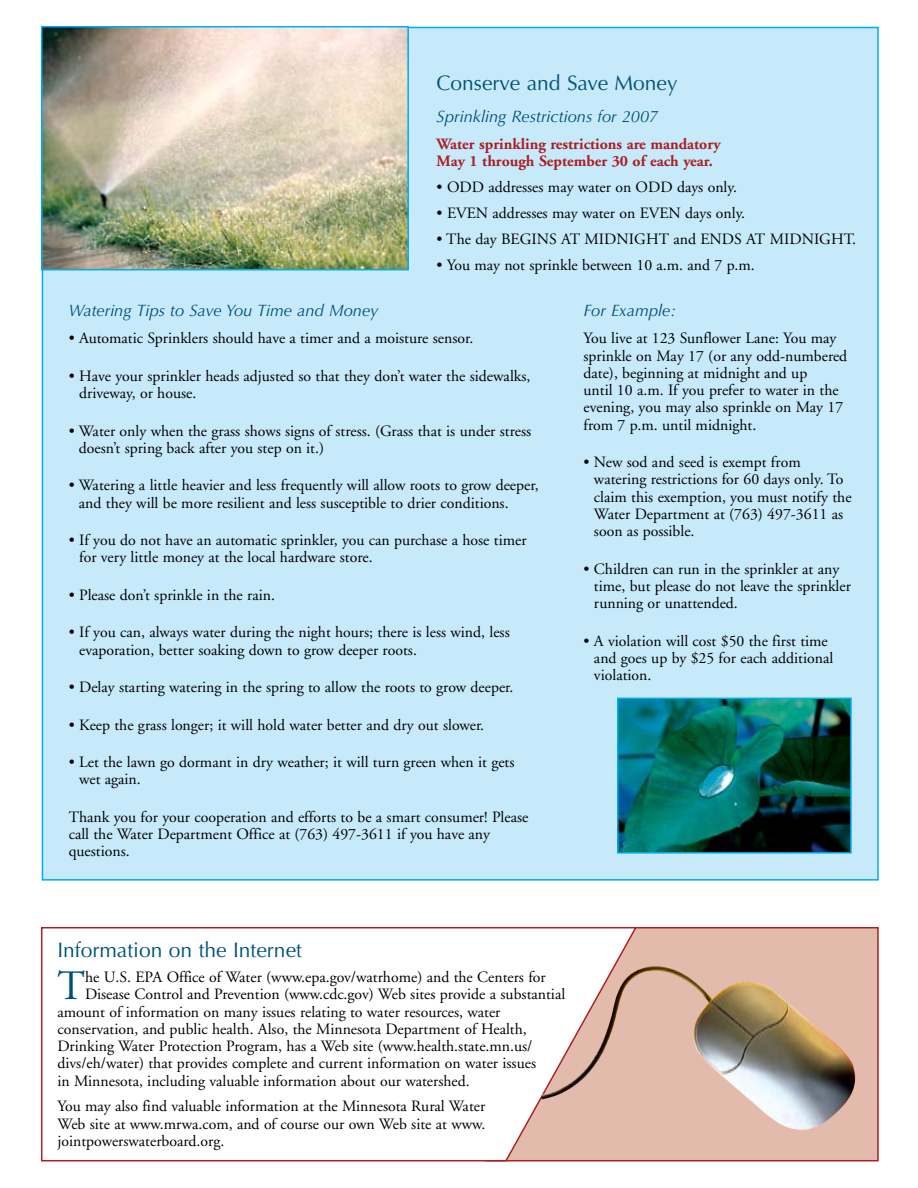
<style>
.page{position:relative;width:918px;height:1188px;background:#fff}
.page>*{position:absolute;margin:0;border:0;box-sizing:border-box;transform-origin:0 0}
.t1{font:41.7px "Adobe Garamond";color:#00527a}
.t2{font:21px "Optima";color:#00527a}
.t3{font:italic 16.5px "Optima";color:#00527a}
.t4{font:15.75px/17.2px "Adobe Garamond";color:#000}
.t5{font:700 15.75px/17.2px "Adobe Garamond";color:#aa1f23}
</style>
<div class="page">
<div style="left:486px;top:928px;width:392px;height:233px;background:#e2bbac"></div>
<div style="left:485px;top:927px;width:394px;height:234px;border:2px solid #aa1f23"></div>
<div style="left:42px;top:27px;width:836px;height:853px;background:#c7eafb"></div>
<svg style="left:41px;top:926px;width:597px;height:236px"></svg>
<img style="left:44px;top:29px;width:362px;height:238px">
<div style="left:41px;top:26px;width:368px;height:244px;border:2px solid #00adef"></div>
<img style="left:620px;top:701px;width:229px;height:150px">
<div style="left:617px;top:698px;width:235px;height:156px;border:2px solid #00adef"></div>
<img style="left:542px;top:964px;width:314px;height:168px">
<h2 class="t2" style="left:437px;top:71px;width:243px">Conserve and Save Money</h2>
<p class="t3" style="left:437px;top:107px;width:223px">Sprinkling Restrictions for 2007</p>
<p class="t5" style="left:437px;top:136px;width:286px">Water sprinkling restrictions are mandatory<br>May 1 through September 30 of each year.</p>
<p class="t4" style="left:437px;top:179px;width:302px">• ODD addresses may water on ODD days only.</p>
<p class="t4" style="left:437px;top:205px;width:310px">• EVEN addresses may water on EVEN days only.</p>
<p class="t4" style="left:437px;top:231px;width:421px">• The day BEGINS AT MIDNIGHT and ENDS AT MIDNIGHT.</p>
<p class="t4" style="left:437px;top:257px;width:320px">• You may not sprinkle between 10 a.m. and 7 p.m.</p>
<p class="t3" style="left:69px;top:301px;width:311px">Watering Tips to Save You Time and Money</p>
<p class="t4" style="left:69px;top:330px;width:406px">• Automatic Sprinklers should have a timer and a moisture sensor.</p>
<p class="t4" style="left:79px;top:368px;width:453px;text-indent:-10px">• Have your sprinkler heads adjusted so that they don’t water the sidewalks, driveway, or house.</p>
<p class="t4" style="left:79px;top:422px;width:454px;text-indent:-10px">• Water only when the grass shows signs of stress. (Grass that is under stress doesn’t spring back after you step on it.)</p>
<p class="t4" style="left:79px;top:477px;width:461px;text-indent:-10px">• Watering a little heavier and less frequently will allow roots to grow deeper, and they will be more resilient and less susceptible to drier conditions.</p>
<p class="t4" style="left:79px;top:532px;width:449px;text-indent:-10px">• If you do not have an automatic sprinkler, you can purchase a hose timer for very little money at the local hardware store.</p>
<p class="t4" style="left:69px;top:587px;width:208px">• Please don’t sprinkle in the rain.</p>
<p class="t4" style="left:79px;top:624px;width:432px;text-indent:-10px">• If you can, always water during the night hours; there is less wind, less evaporation, better soaking down to grow deeper roots.</p>
<p class="t4" style="left:69px;top:679px;width:446px">• Delay starting watering in the spring to allow the roots to grow deeper.</p>
<p class="t4" style="left:69px;top:716px;width:417px">• Keep the grass longer; it will hold water better and dry out slower.</p>
<p class="t4" style="left:79px;top:754px;width:437px;text-indent:-10px">• Let the lawn go dormant in dry weather; it will turn green when it gets wet again.</p>
<p class="t4" style="left:69px;top:809px;width:461px">Thank you for your cooperation and efforts to be a smart consumer! Please call the Water Department Office at (763) 497-3611 if you have any questions.</p>
<p class="t3" style="left:584px;top:301px;width:94px">For Example:</p>
<p class="t4" style="left:584px;top:330px;width:265px">You live at 123 Sunflower Lane: You may sprinkle on May 17 (or any odd-numbered date), beginning at midnight and up<br>until 10 a.m. If you prefer to water in the evening, you may also sprinkle on May 17 from 7 p.m. until midnight.</p>
<p class="t4" style="left:594px;top:454px;width:259px;text-indent:-10px">• New sod and seed is exempt from watering restrictions for 60 days only. To claim this exemption, you must notify the Water Department at (763) 497-3611 as soon as possible.</p>
<p class="t4" style="left:594px;top:560px;width:258px;text-indent:-10px">• Children can run in the sprinkler at any time, but please do not leave the sprinkler running or unattended.</p>
<p class="t4" style="left:594px;top:632px;width:241px;text-indent:-10px">• A violation will cost $50 the first time and goes up by $25 for each additional violation.</p>
<h2 class="t2" style="left:57px;top:938px;width:246px">Information on the Internet</h2>
<h1 class="t1" style="left:57px;top:964px;width:29px">T</h1>
<p class="t4" style="left:85px;top:969px;width:462px">he U.S. EPA Office of Water (www.epa.gov/watrhome) and the Centers for</p>
<p class="t4" style="left:85px;top:986px;width:482px">Disease Control and Prevention (www.cdc.gov) Web sites provide a substantial</p>
<p class="t4" style="left:57px;top:1003px;width:445px">amount of information on many issues relating to water resources, water</p>
<p class="t4" style="left:57px;top:1021px;width:471px">conservation, and public health. Also, the Minnesota Department of Health,</p>
<p class="t4" style="left:57px;top:1038px;width:477px">Drinking Water Protection Program, has a Web site (www.health.state.mn.us/</p>
<p class="t4" style="left:57px;top:1055px;width:480px">divs/eh/water) that provides complete and current information on water issues</p>
<p class="t4" style="left:57px;top:1072px;width:414px">in Minnesota, including valuable information about our watershed.</p>
<p class="t4" style="left:57px;top:1098px;width:429px;text-align:justify">You may also find valuable information at the Minnesota Rural Water Web site at www.mrwa.com, and of course our own Web site at www. jointpowerswaterboard.org.</p>
</div>
